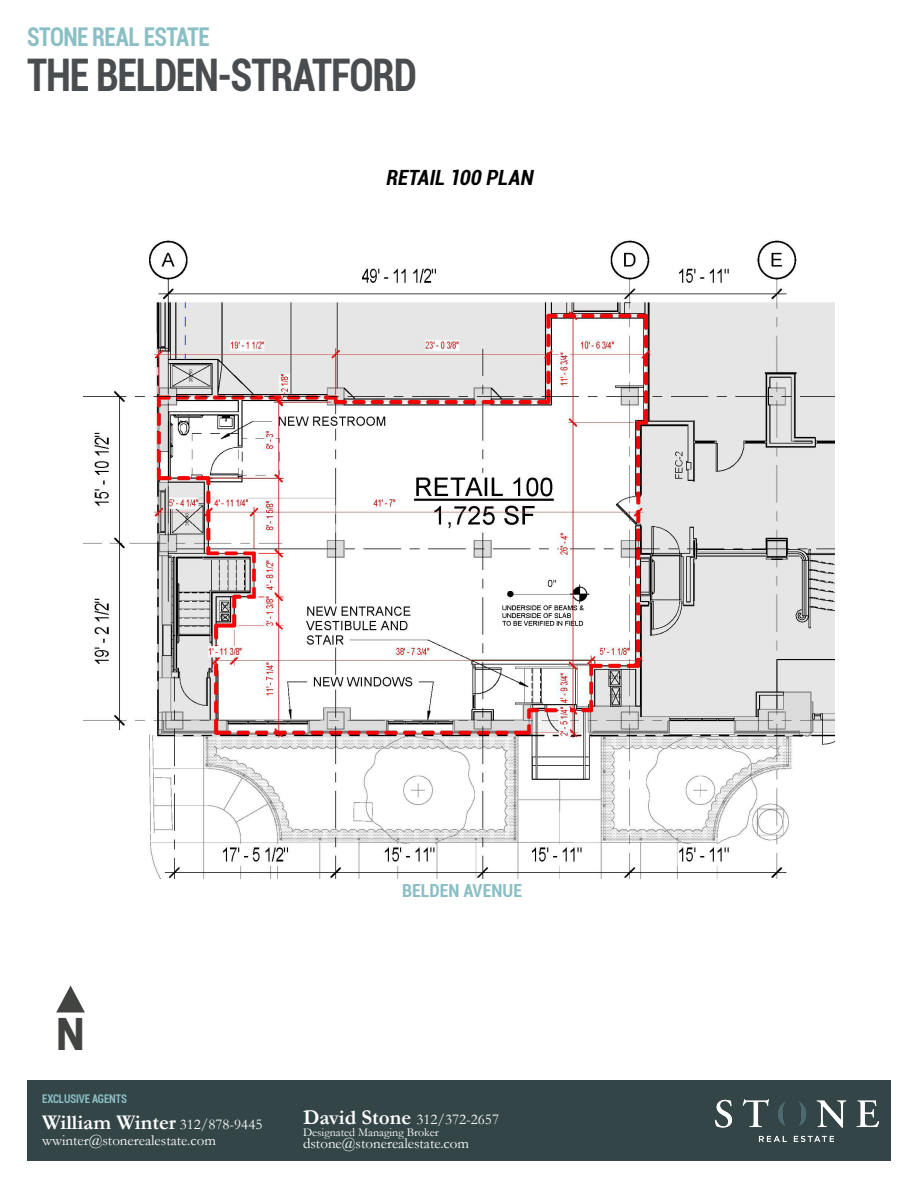
<style>
.page{position:relative;width:918px;height:1188px;background:#fff}
.page>*{position:absolute;margin:0;border:0;box-sizing:border-box;transform-origin:0 0}
.Page_Header{font:700 condensed 45px "Roboto";letter-spacing:-.03em;color:#4a4d50;scale:.9 1}
.Headline{font:500 40.5px "Titling Gothic FB Narrow";color:#424441}
.Property_Address{font:700 condensed 25.8px "Roboto";letter-spacing:-.025em;color:#8abfc6;scale:.9 1}
.Footer_Text{font:700 21px "Garamond";color:#fff}
.Table_Header{font:italic 700 condensed 21px "Roboto";color:#000}
.Table_Header-2{font:700 condensed 18px "Roboto";color:#8abfc6}
.Footer_Text-2{font:15px "Garamond";color:#fff}
.Footer_Text-3{font:12px "Garamond";color:#fff}
.Footer_Header{font:700 condensed 12px "Roboto";letter-spacing:-.01em;color:#8abfc6;scale:.9 1}
.s1{font-weight:400;font-size:15px}
.s2{font-weight:700;font-size:21px}
</style>
<div class="page">
<svg style="left:56px;top:986px;width:29px;height:26px"></svg>
<img style="left:83px;top:240px;width:752px;height:638px">
<div style="left:27px;top:1080px;width:864px;height:81px;background:#344548"></div>
<img style="left:716px;top:1099px;width:162px;height:43px">
<p class="Property_Address" style="left:27px;top:19px;width:205px">STONE REAL ESTATE</p>
<p class="Page_Header" style="left:27px;top:44px;width:435px">THE BELDEN-STRATFORD</p>
<p class="Table_Header" style="left:385px;top:163px;width:154px">RETAIL 100 PLAN</p>
<p class="Table_Header-2" style="left:402px;top:878px;width:122px">BELDEN AVENUE</p>
<p class="Headline" style="left:56px;top:1011px;width:30px">N</p>
<p class="Footer_Header" style="left:42px;top:1090px;width:96px">EXCLUSIVE AGENTS</p>
<p class="Footer_Text" style="left:42px;top:1108px;width:222px">William Winter <span class="s1">312/878-9445</span></p>
<p class="Footer_Text-2" style="left:42px;top:1130px;width:175px">wwinter@stonerealestate.com</p>
<p class="Footer_Text-2" style="left:303px;top:1109px;width:198px"><span class="s2">David Stone</span> 312/372-2657</p>
<p class="Footer_Text-3" style="left:303px;top:1124px;width:137px">Designated Managing Broker</p>
<p class="Footer_Text-2" style="left:303px;top:1133px;width:168px">dstone@stonerealestate.com</p>
</div>
